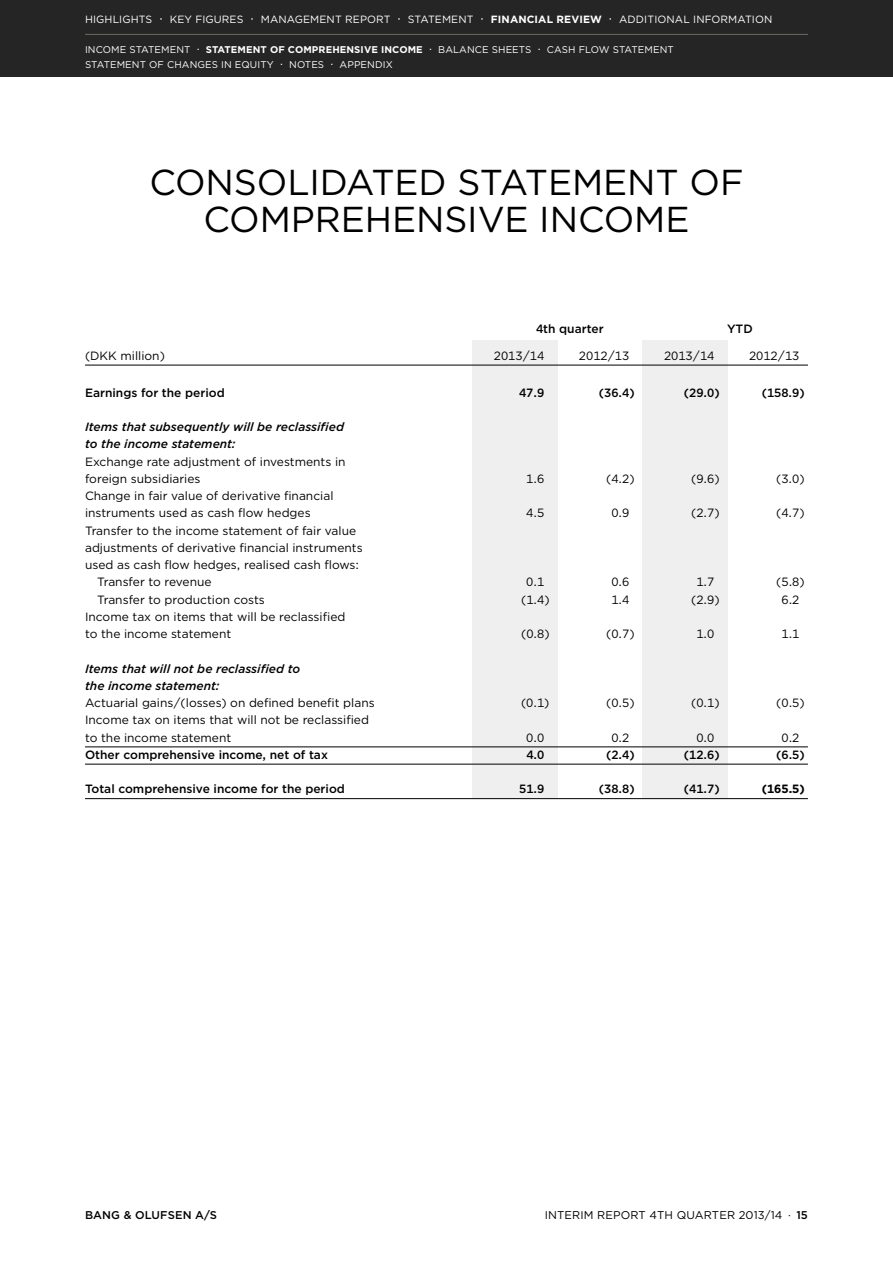
<style>
.page{position:relative;width:893px;height:1263px;background:#fff}
.page>*{position:absolute;margin:0;border:0;box-sizing:border-box;transform-origin:0 0}
.t1{font:36px/37.5px "Gotham";letter-spacing:-.005em;color:#000}
.t2{font:12px/17.2px "Gotham";color:#000}
.t3{font:500 12px "Gotham";color:#000}
.t4{font:italic 500 12px/17.2px "Gotham";color:#000}
.t5{font:700 12px "Gotham";color:#000}
.t6{font:11.25px "Gotham";letter-spacing:.01em;color:#000}
.t7{font:500 11.25px "Gotham";letter-spacing:.01em;color:#000}
.t8{font:10.5px "Gotham";letter-spacing:.01em;color:#fff}
.t9{font:9.75px "Gotham";letter-spacing:.01em;color:#fff}
.t10{font:700 9.75px "Gotham";letter-spacing:.01em;color:#fff}
.s1{font-size:13.5px}
.s2{font-weight:700}
.s3{font-weight:400}
.s4{font-weight:400;font-size:12px}
.s5{font-size:12px}
.s6{font-weight:500}
</style>
<div class="page">
<div style="left:642px;top:341px;width:85px;height:458px;background:#efefef"></div>
<div style="left:472px;top:341px;width:85px;height:458px;background:#efefef"></div>
<hr style="left:85px;top:365px;width:723px;height:1px;background:#000">
<hr style="left:85px;top:747px;width:723px;height:1px;background:#000">
<hr style="left:85px;top:764px;width:723px;height:1px;background:#000">
<hr style="left:85px;top:798px;width:723px;height:1px;background:#000">
<div style="left:0;top:0;width:893px;height:77px;background:#252525"></div>
<hr style="left:85px;top:34px;width:723px;height:1px;background:#6b6b63">
<p class="t8" style="left:85px;top:13px;width:185px">h IGHLIGHTS <span class="s1">·</span> key figures <span class="s1">·</span> managementre</p>
<p class="t8" style="left:360px;top:13px;width:16px">port</p>
<p class="t8" style="left:398px;top:13px;width:230px"><span class="s1">·</span> statement <span class="s1">·</span> <span class="s2">FI NANCIAL REVI EW</span> <span class="s1">·</span> additiona</p>
<p class="t8" style="left:683px;top:13px;width:34px">l in formation</p>
<p class="t10" style="left:85px;top:43px;width:382px"><span class="s3">income statement</span> <span class="s4">·</span> STATEMENT OF COMPREHENSIVE I NCOME <span class="s4">·</span> <span class="s3">balance</span></p>
<p class="t9" style="left:492px;top:43px;width:14px">sheet</p>
<p class="t9" style="left:525px;top:43px;width:70px">s <span class="s5">·</span> cash flow</p>
<p class="t9" style="left:613px;top:43px;width:8px">statement</p>
<p class="t9" style="left:85px;top:58px;width:8px">statemento</p>
<p class="t9" style="left:158px;top:58px;width:15px">f change</p>
<p class="t9" style="left:212px;top:58px;width:13px">s ineq</p>
<p class="t9" style="left:250px;top:58px;width:144px">uity <span class="s5">·</span> notes <span class="s5">·</span> appendix</p>
<h1 class="t1" style="left:204px;top:162px;width:528px;text-indent:-54px">CONSOLIDATED STATEMENT OF<br>COMPREHEN</h1>
<h1 class="t1" style="left:444px;top:200px;width:216px">SIVE INCOME</h1>
<p class="t3" style="left:536px;top:321px;width:69px">4th quarter</p>
<p class="t3" style="left:727px;top:321px;width:27px">YTD</p>
<p class="t2" style="left:85px;top:347px;width:81px">(DKK million)</p>
<p class="t2" style="left:494px;top:347px;width:52px">2013/14</p>
<p class="t2" style="left:579px;top:347px;width:52px">2012/13</p>
<p class="t2" style="left:664px;top:347px;width:52px">2013/14</p>
<p class="t2" style="left:749px;top:347px;width:52px">2012/13</p>
<p class="t3" style="left:85px;top:384px;width:141px">Earnings for the period</p>
<p class="t3" style="left:519px;top:384px;width:27px">47.9</p>
<p class="t3" style="left:599px;top:384px;width:37px">(36.4)</p>
<p class="t3" style="left:684px;top:384px;width:37px">(29.0)</p>
<p class="t3" style="left:762px;top:384px;width:44px">(158.9)</p>
<p class="t4" style="left:85px;top:418px;width:260px">Items that subsequently will be reclassified to the income statement:</p>
<p class="t2" style="left:85px;top:452px;width:262px">Exchange rate adjustment of investments in foreign subsidiaries</p>
<p class="t2" style="left:526px;top:470px;width:19px">1.6</p>
<p class="t2" style="left:606px;top:470px;width:30px">(4.2)</p>
<p class="t2" style="left:691px;top:470px;width:30px">(9.6)</p>
<p class="t2" style="left:776px;top:470px;width:30px">(3.0)</p>
<p class="t2" style="left:85px;top:487px;width:250px">Change in fair value of derivative financial instruments used as cash flow hedges</p>
<p class="t2" style="left:526px;top:504px;width:19px">4.5</p>
<p class="t2" style="left:611px;top:504px;width:19px">0.9</p>
<p class="t2" style="left:691px;top:504px;width:30px">(2.7)</p>
<p class="t2" style="left:776px;top:504px;width:30px">(4.7)</p>
<p class="t2" style="left:85px;top:521px;width:273px">Transfer to the income statement of fair value</p>
<p class="t2" style="left:85px;top:539px;width:279px">adjustments of derivative financial instruments</p>
<p class="t2" style="left:85px;top:556px;width:276px">used as cash flow hedges, realised cash flows:</p>
<p class="t2" style="left:97px;top:573px;width:116px">Transfer to revenue</p>
<p class="t2" style="left:526px;top:573px;width:19px">0.1</p>
<p class="t2" style="left:611px;top:573px;width:19px">0.6</p>
<p class="t2" style="left:696px;top:573px;width:19px">1.7</p>
<p class="t2" style="left:776px;top:573px;width:30px">(5.8)</p>
<p class="t2" style="left:97px;top:590px;width:169px">Transfer to production costs</p>
<p class="t2" style="left:521px;top:590px;width:30px">(1.4)</p>
<p class="t2" style="left:611px;top:590px;width:20px">1.4</p>
<p class="t2" style="left:691px;top:590px;width:30px">(2.9)</p>
<p class="t2" style="left:781px;top:590px;width:19px">6.2</p>
<p class="t2" style="left:85px;top:608px;width:262px">Income tax on items that will be reclassified to the income statement</p>
<p class="t2" style="left:521px;top:625px;width:30px">(0.8)</p>
<p class="t2" style="left:606px;top:625px;width:30px">(0.7)</p>
<p class="t2" style="left:696px;top:625px;width:19px">1.0</p>
<p class="t2" style="left:781px;top:625px;width:19px">1.1</p>
<p class="t4" style="left:85px;top:659px;width:217px">Items that will not be reclassified to the income statement:</p>
<p class="t2" style="left:85px;top:694px;width:291px">Actuarial gains/(losses) on defined benefit plans</p>
<p class="t2" style="left:521px;top:694px;width:30px">(0.1)</p>
<p class="t2" style="left:606px;top:694px;width:30px">(0.5)</p>
<p class="t2" style="left:691px;top:694px;width:30px">(0.1)</p>
<p class="t2" style="left:776px;top:694px;width:30px">(0.5)</p>
<p class="t2" style="left:85px;top:711px;width:285px">Income tax on items that will not be reclassified to the income statement</p>
<p class="t2" style="left:526px;top:728px;width:19px">0.0</p>
<p class="t2" style="left:611px;top:728px;width:19px">0.2</p>
<p class="t2" style="left:696px;top:728px;width:19px">0.0</p>
<p class="t2" style="left:781px;top:728px;width:19px">0.2</p>
<p class="t3" style="left:85px;top:747px;width:244px">Other comprehensive income, net of tax</p>
<p class="t3" style="left:526px;top:747px;width:19px">4.0</p>
<p class="t3" style="left:606px;top:747px;width:30px">(2.4)</p>
<p class="t3" style="left:684px;top:747px;width:37px">(12.6)</p>
<p class="t3" style="left:776px;top:747px;width:30px">(6.5)</p>
<p class="t3" style="left:85px;top:781px;width:261px">Total comprehensive income for the period</p>
<p class="t3" style="left:519px;top:781px;width:27px">51.9</p>
<p class="t3" style="left:599px;top:781px;width:37px">(38.8)</p>
<p class="t3" style="left:684px;top:781px;width:37px">(41.7)</p>
<p class="t5" style="left:762px;top:781px;width:45px">(165.5)</p>
<p class="t7" style="left:85px;top:1208px;width:130px">Bang &amp; Olufsen A/S</p>
<p class="t6" style="left:545px;top:1208px;width:265px">interim report 4th quarter 2013/14 · <span class="s6">15</span></p>
</div>
